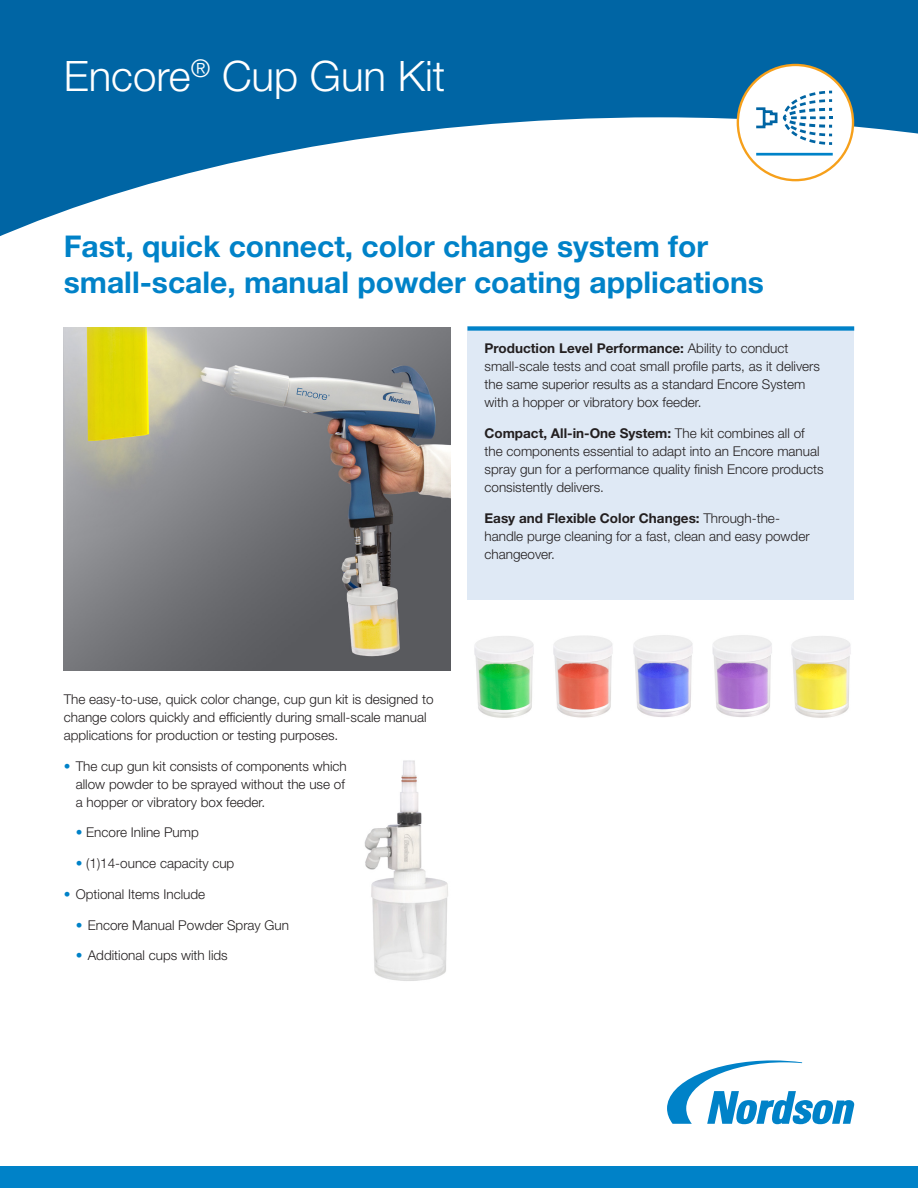
<style>
.page{position:relative;width:918px;height:1188px;background:#fff}
.page>*{position:absolute;margin:0;border:0;box-sizing:border-box;transform-origin:0 0}
.Headline_text_45_lig{font:300 42px "Helvetica Neue LT Std";color:#fff}
.Main_subhead_75_bold{font:700 30px/36px "Helvetica Neue";color:#0082c8}
.Body_copy{font:300 13.5px/18px "Helvetica Neue LT Std";color:#231f20}
.s1{font-weight:700}
.s2{color:#0082c8}
</style>
<div class="page">
<div style="left:0;top:1167px;width:918px;height:21px;background:#0082c8"></div>
<svg style="left:667px;top:1060px;width:187px;height:64px"></svg>
<svg style="left:0;top:0;width:918px;height:236px;fill:#0065a4"></svg>
<div style="left:738px;top:65px;width:115px;height:115px;background:#fff;border-radius:50%"></div>
<div style="left:737px;top:64px;width:117px;height:117px;border:2px solid #f6a01b;border-radius:50%"></div>
<div style="left:468px;top:326px;width:386px;height:274px;background:#dfe9f5"></div>
<img style="left:64px;top:328px;width:386px;height:343px">
<div style="left:468px;top:326px;width:386px;height:5px;background:#0082c8"></div>
<img style="left:364px;top:760px;width:84px;height:221px">
<img style="left:474px;top:635px;width:377px;height:83px">
<hr style="left:756px;top:153px;width:77px;height:3px;background:#0082c8">
<svg style="left:756px;top:91px;width:76px;height:54px"></svg>
<p class="Headline_text_45_lig" style="left:64px;top:50px;width:383px">Encore<sup>®</sup> Cup Gun Kit</p>
<p class="Main_subhead_75_bold" style="left:64px;top:228px;width:702px">Fast, quick connect, color change system for small-scale, manual powder coating applications</p>
<p class="Body_copy" style="left:485px;top:339px;width:337px"><span class="s1">Production Level Performance:</span> Ability to conduct small-scale tests and coat small profile parts, as it delivers the same superior results as a standard Encore System with a hopper or vibratory box feeder.</p>
<p class="Body_copy" style="left:485px;top:424px;width:341px"><span class="s1">Compact, All-in-One System:</span> The kit combines all of the components essential to adapt into an Encore manual spray gun for a performance quality finish Encore products consistently delivers.</p>
<p class="Body_copy" style="left:485px;top:508px;width:327px"><span class="s1">Easy and Flexible Color Changes:</span> Through-the&shy;handle purge cleaning for a fast, clean and easy powder changeover.</p>
<p class="Body_copy" style="left:64px;top:690px;width:371px">The easy-to-use, quick color change, cup gun kit is designed to change colors quickly and efficiently during small-scale manual applications for production or testing purposes.</p>
<p class="Body_copy" style="left:76px;top:757px;width:273px;text-indent:-12px"><span class="s2">•</span> The cup gun kit consists of components which allow powder to be sprayed without the use of a hopper or vibratory box feeder.</p>
<p class="Body_copy" style="left:76px;top:823px;width:125px"><span class="s2">•</span> Encore Inline Pump</p>
<p class="Body_copy" style="left:76px;top:854px;width:160px"><span class="s2">•</span> (1)14-ounce capacity cup</p>
<p class="Body_copy" style="left:64px;top:885px;width:143px"><span class="s2">•</span> Optional Items Include</p>
<p class="Body_copy" style="left:76px;top:916px;width:215px"><span class="s2">•</span> Encore Manual Powder Spray Gun</p>
<p class="Body_copy" style="left:76px;top:946px;width:153px"><span class="s2">•</span> Additional cups with lids</p>
</div>
